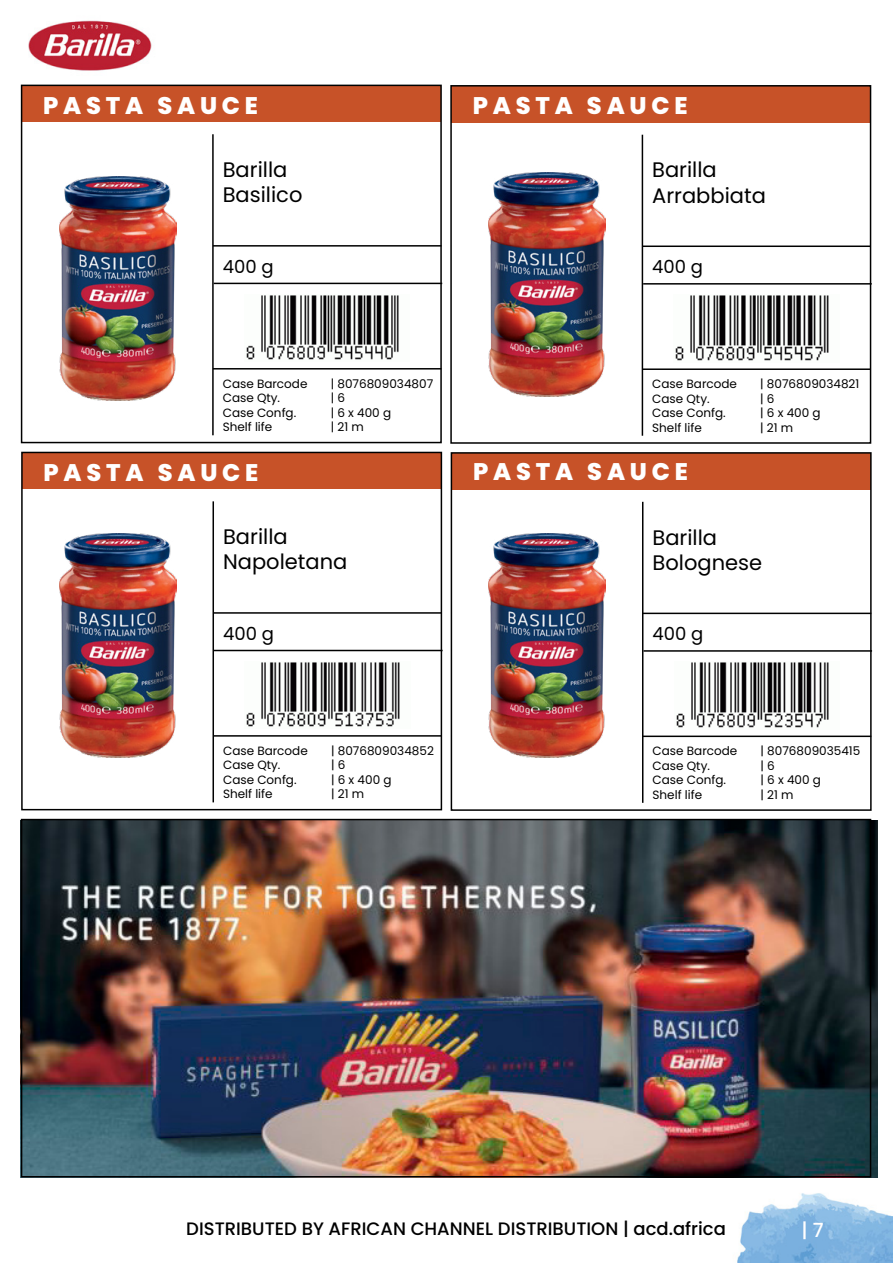
<style>
.page{position:relative;width:893px;height:1263px;background:#fff}
.page>*{position:absolute;margin:0;border:0;box-sizing:border-box;transform-origin:0 0}
.t1{font:800 24px "Poppins";letter-spacing:.2em;color:#fff}
.t2{font:21px/25.2px "Poppins";color:#000}
.t3{font:500 19.5px "Poppins";color:#fff}
.t4{font:500 18px "Poppins";color:#000}
.t5{font:18px "Poppins";color:#000}
.t6{font:12px "Poppins";color:#000}
</style>
<div class="page">
<img style="left:737px;top:1193px;width:156px;height:70px">
<img style="left:28px;top:20px;width:124px;height:51px">
<div style="left:22px;top:86px;width:419px;height:36px;background:#c75228"></div>
<hr style="left:212px;top:134px;width:2px;height:301px;background:#000">
<hr style="left:214px;top:283px;width:228px;height:1px;background:#000">
<hr style="left:213px;top:245px;width:228px;height:2px;background:#000">
<hr style="left:213px;top:368px;width:228px;height:1px;background:#000">
<div style="left:22px;top:453px;width:419px;height:36px;background:#c75228"></div>
<hr style="left:212px;top:501px;width:2px;height:301px;background:#000">
<hr style="left:214px;top:650px;width:229px;height:1px;background:#000">
<hr style="left:213px;top:612px;width:229px;height:2px;background:#000">
<hr style="left:213px;top:735px;width:229px;height:2px;background:#000">
<div style="left:451px;top:86px;width:419px;height:36px;background:#c75228"></div>
<img style="left:675px;top:295px;width:154px;height:66px">
<hr style="left:642px;top:135px;width:1px;height:301px;background:#000">
<hr style="left:643px;top:283px;width:229px;height:2px;background:#000">
<hr style="left:642px;top:245px;width:229px;height:2px;background:#000">
<hr style="left:642px;top:368px;width:229px;height:2px;background:#000">
<div style="left:452px;top:453px;width:418px;height:36px;background:#c75228"></div>
<img style="left:676px;top:662px;width:153px;height:66px">
<hr style="left:642px;top:502px;width:1px;height:301px;background:#000">
<hr style="left:643px;top:650px;width:229px;height:2px;background:#000">
<hr style="left:643px;top:613px;width:228px;height:1px;background:#000">
<hr style="left:643px;top:735px;width:228px;height:2px;background:#000">
<img style="left:246px;top:295px;width:153px;height:65px">
<img style="left:246px;top:662px;width:154px;height:65px">
<img style="left:60px;top:176px;width:116px;height:224px">
<img style="left:489px;top:172px;width:117px;height:224px">
<img style="left:60px;top:534px;width:116px;height:224px">
<img style="left:489px;top:534px;width:117px;height:224px">
<img style="left:21px;top:820px;width:856px;height:358px">
<div style="left:21px;top:819px;width:850px;height:358px;border:2px solid #000"></div>
<div style="left:21px;top:85px;width:421px;height:358px;border:2px solid #000"></div>
<div style="left:21px;top:452px;width:421px;height:358px;border:2px solid #000"></div>
<div style="left:450px;top:85px;width:421px;height:359px;border:2px solid #000"></div>
<div style="left:451px;top:452px;width:421px;height:359px;border:2px solid #000"></div>
<h1 class="t1" style="left:43px;top:91px;width:216px">PASTA SAUCE</h1>
<h1 class="t1" style="left:473px;top:92px;width:216px">PASTA SAUCE</h1>
<h2 class="t2" style="left:223px;top:157px;width:81px">Barilla<br>Basilico</h2>
<h2 class="t2" style="left:652px;top:158px;width:115px">Barilla<br>Arrabbiata</h2>
<h3 class="t5" style="left:223px;top:256px;width:52px">400 g</h3>
<h3 class="t5" style="left:652px;top:256px;width:52px">400 g</h3>
<p class="t6" style="left:223px;top:377px;width:86px">Case Barcode</p>
<p class="t6" style="left:331px;top:377px;width:104px">| 8076809034807</p>
<p class="t6" style="left:223px;top:391px;width:59px">Case Qty.</p>
<p class="t6" style="left:331px;top:391px;width:16px">| 6</p>
<p class="t6" style="left:223px;top:405px;width:75px">Case Confg.</p>
<p class="t6" style="left:331px;top:405px;width:62px">| 6 x 400 g</p>
<p class="t6" style="left:223px;top:420px;width:51px">Shelf life</p>
<p class="t6" style="left:331px;top:420px;width:34px">| 21 m</p>
<p class="t6" style="left:652px;top:377px;width:86px">Case Barcode</p>
<p class="t6" style="left:760px;top:377px;width:101px">| 8076809034821</p>
<p class="t6" style="left:652px;top:392px;width:59px">Case Qty.</p>
<p class="t6" style="left:760px;top:392px;width:16px">| 6</p>
<p class="t6" style="left:652px;top:406px;width:75px">Case Confg.</p>
<p class="t6" style="left:760px;top:406px;width:62px">| 6 x 400 g</p>
<p class="t6" style="left:652px;top:420px;width:51px">Shelf life</p>
<p class="t6" style="left:760px;top:420px;width:34px">| 21 m</p>
<h1 class="t1" style="left:44px;top:458px;width:216px">PASTA SAUCE</h1>
<h1 class="t1" style="left:473px;top:458px;width:216px">PASTA SAUCE</h1>
<h2 class="t2" style="left:223px;top:524px;width:126px">Barilla<br>Napoletana</h2>
<h2 class="t2" style="left:653px;top:525px;width:111px">Barilla<br>Bolognese</h2>
<h3 class="t5" style="left:223px;top:623px;width:52px">400 g</h3>
<h3 class="t5" style="left:653px;top:623px;width:52px">400 g</h3>
<p class="t6" style="left:223px;top:744px;width:86px">Case Barcode</p>
<p class="t6" style="left:331px;top:744px;width:104px">| 8076809034852</p>
<p class="t6" style="left:223px;top:758px;width:59px">Case Qty.</p>
<p class="t6" style="left:331px;top:758px;width:16px">| 6</p>
<p class="t6" style="left:223px;top:773px;width:75px">Case Confg.</p>
<p class="t6" style="left:331px;top:773px;width:62px">| 6 x 400 g</p>
<p class="t6" style="left:223px;top:787px;width:51px">Shelf life</p>
<p class="t6" style="left:331px;top:787px;width:34px">| 21 m</p>
<p class="t6" style="left:653px;top:744px;width:86px">Case Barcode</p>
<p class="t6" style="left:761px;top:744px;width:101px">| 8076809035415</p>
<p class="t6" style="left:653px;top:759px;width:59px">Case Qty.</p>
<p class="t6" style="left:761px;top:759px;width:16px">| 6</p>
<p class="t6" style="left:653px;top:773px;width:75px">Case Confg.</p>
<p class="t6" style="left:761px;top:773px;width:62px">| 6 x 400 g</p>
<p class="t6" style="left:653px;top:787px;width:51px">Shelf life</p>
<p class="t6" style="left:761px;top:787px;width:34px">| 21 m</p>
<h3 class="t4" style="left:186px;top:1218px;width:541px">DISTRIBUTED BY AFRICAN CHANNEL DISTRIBUTION | acd.africa</h3>
<h3 class="t3" style="left:801px;top:1218px;width:24px">| 7</h3>
</div>
